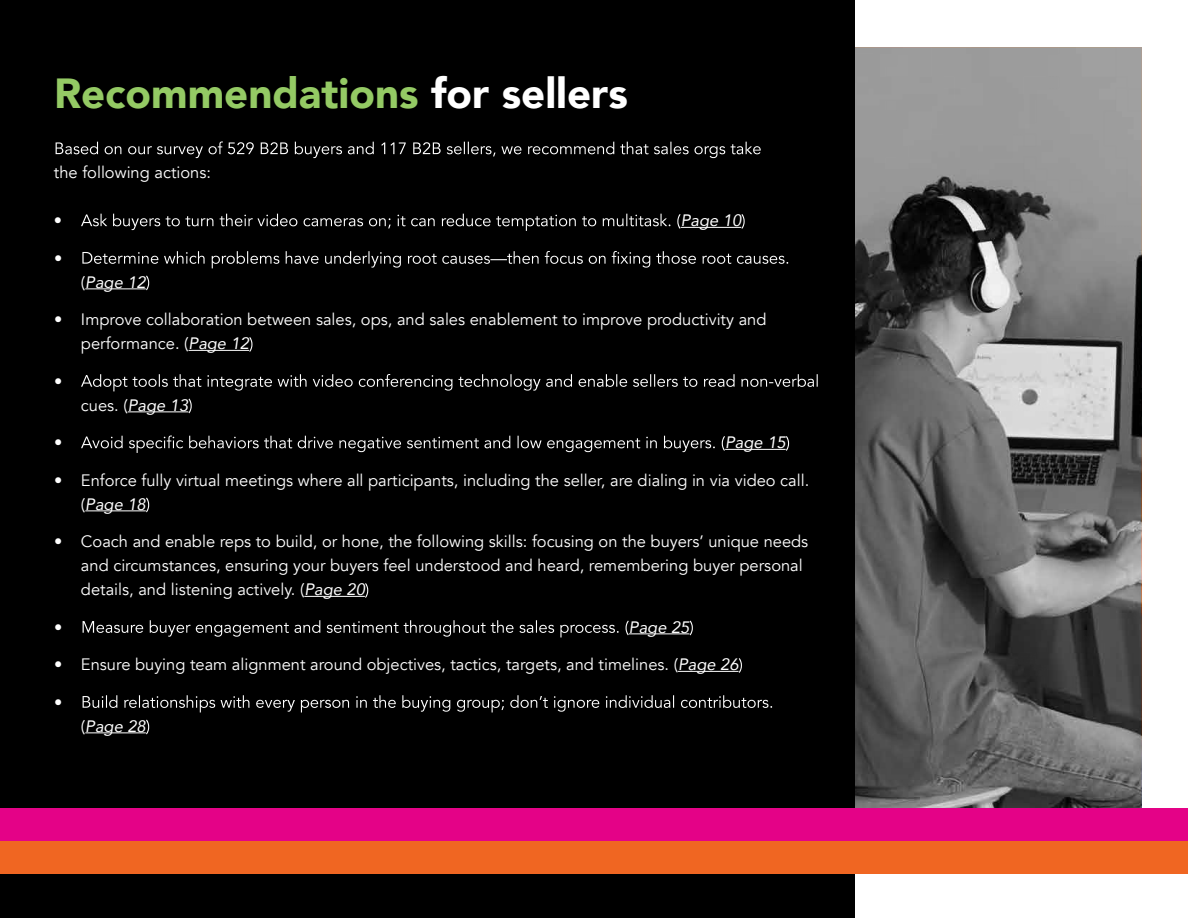
<style>
.page{position:relative;width:1188px;height:918px;background:#fff}
.page>*{position:absolute;margin:0;border:0;box-sizing:border-box;transform-origin:0 0}
.t1{font:900 42px "Avenir";color:#94ca64}
.t2{font:16.5px/24px "Avenir";color:#fff}
.t3{font:italic 16.5px "Avenir";color:#fff}
.s1{color:#fff}
.s2{font-style:normal}
.s3{font-style:italic}
</style>
<div class="page">
<svg style="left:855px;top:48px;width:286px;height:760px;background:#707070"></svg>
<div style="left:1px;top:1px;width:854px;height:917px;background:#000"></div>
<div style="left:1px;top:808px;width:1187px;height:33px;background:#e40287"></div>
<div style="left:1px;top:841px;width:1187px;height:33px;background:#f06622"></div>
<hr style="left:681px;top:227px;width:60px;height:1px;background:#fff">
<hr style="left:85px;top:288px;width:61px;height:1px;background:#fff">
<hr style="left:189px;top:350px;width:60px;height:1px;background:#fff">
<hr style="left:128px;top:411px;width:60px;height:1px;background:#fff">
<hr style="left:725px;top:449px;width:61px;height:1px;background:#fff">
<hr style="left:85px;top:510px;width:61px;height:1px;background:#fff">
<hr style="left:304px;top:596px;width:61px;height:1px;background:#fff">
<hr style="left:629px;top:633px;width:60px;height:1px;background:#fff">
<hr style="left:678px;top:671px;width:61px;height:1px;background:#fff">
<hr style="left:85px;top:732px;width:61px;height:1px;background:#fff">
<svg style="left:56px;top:141px;width:705px;height:17px"></svg>
<svg style="left:81px;top:214px;width:600px;height:17px"></svg>
<svg style="left:741px;top:214px;width:4px;height:15px"></svg>
<svg style="left:82px;top:251px;width:706px;height:17px"></svg>
<svg style="left:146px;top:276px;width:3px;height:14px"></svg>
<svg style="left:249px;top:337px;width:3px;height:15px"></svg>
<svg style="left:81px;top:374px;width:737px;height:17px"></svg>
<svg style="left:188px;top:399px;width:4px;height:14px"></svg>
<svg style="left:81px;top:436px;width:644px;height:17px"></svg>
<svg style="left:786px;top:436px;width:3px;height:15px"></svg>
<svg style="left:146px;top:498px;width:3px;height:14px"></svg>
<svg style="left:365px;top:583px;width:3px;height:15px"></svg>
<svg style="left:83px;top:620px;width:546px;height:17px"></svg>
<svg style="left:690px;top:621px;width:3px;height:14px"></svg>
<svg style="left:739px;top:658px;width:3px;height:15px"></svg>
<svg style="left:83px;top:695px;width:689px;height:17px"></svg>
<svg style="left:146px;top:720px;width:3px;height:14px"></svg>
<h1 class="t1" style="left:54px;top:57px;width:575px">Recommendations <span class="s1">for sellers</span></h1>
<p class="t2" style="left:54px;top:161px;width:159px">the following actions:</p>
<p class="t2" style="left:54px;top:209px;width:10px">•</p>
<p class="t3" style="left:681px;top:210px;width:62px">Page 10</p>
<p class="t2" style="left:54px;top:246px;width:10px">•</p>
<p class="t3" style="left:81px;top:272px;width:66px"><span class="s2">(</span>Page 12</p>
<p class="t2" style="left:81px;top:308px;width:687px;text-indent:-27px">• Improve collaboration between sales, ops, and sales enablement to improve productivity and performance. (<span class="s3">Page 12</span></p>
<p class="t2" style="left:54px;top:369px;width:10px">•</p>
<p class="t2" style="left:81px;top:393px;width:109px">cues. (<span class="s3">Page 13</span></p>
<p class="t2" style="left:54px;top:431px;width:10px">•</p>
<p class="t3" style="left:725px;top:432px;width:62px">Page 15</p>
<p class="t2" style="left:81px;top:468px;width:730px;text-indent:-27px">• Enforce fully virtual meetings where all participants, including the seller, are dialing in via video call. (<span class="s3">Page 18</span></p>
<p class="t2" style="left:81px;top:530px;width:729px;text-indent:-27px">• Coach and enable reps to build, or hone, the following skills: focusing on the buyers’ unique needs and circumstances, ensuring your buyers feel understood and heard, remembering buyer personal details, and listening actively. (<span class="s3">Page 20</span></p>
<p class="t2" style="left:54px;top:615px;width:10px">•</p>
<p class="t3" style="left:629px;top:617px;width:62px">Page 25</p>
<p class="t2" style="left:54px;top:653px;width:686px">• Ensure buying team alignment around objectives, tactics, targets, and timelines. (<span class="s3">Page 26</span></p>
<p class="t2" style="left:54px;top:690px;width:10px">•</p>
<p class="t3" style="left:81px;top:716px;width:66px"><span class="s2">(</span>Page 28</p>
</div>
